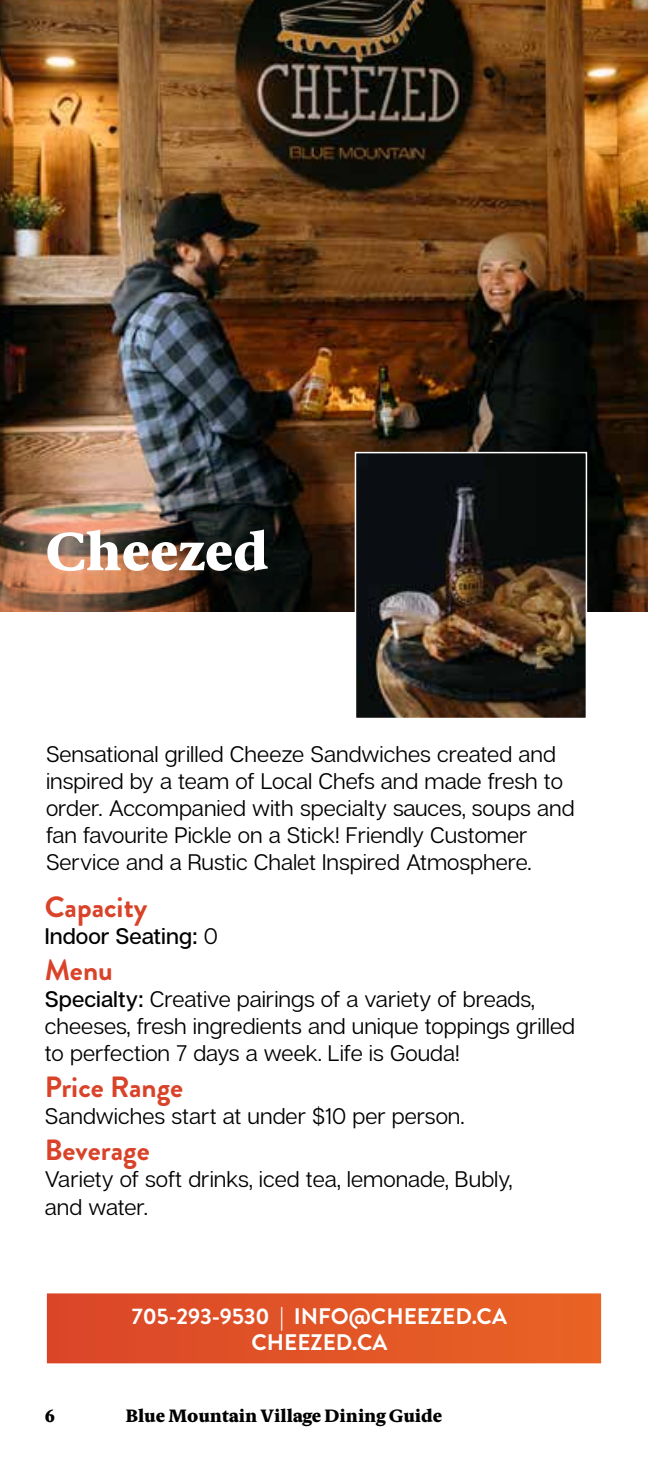
<style>
.page{position:relative;width:648px;height:1458px;background:#fff}
.page>*{position:absolute;margin:0;border:0;box-sizing:border-box;transform-origin:0 0}
.t1{font:900 54px "Berlingske Serif Tx";color:#fff}
.t2{font:700 29.25px "Brandon Grotesque";color:#d94329}
.t3{font:22.5px/27px "Articulat CF";color:#000}
.t4{font:700 22.5px/25.9px "Brandon Grotesque";color:#fff;text-align:center}
.t5{font:500 22.5px "Articulat CF";color:#000}
.t6{font:900 18px "Berlingske Serif Tx";color:#000}
.s1{font-weight:400}
.s2{font-weight:500}
</style>
<div class="page">
<img style="left:0;top:0;width:648px;height:167px">
<div style="left:46px;top:1293px;width:556px;height:71px;background:linear-gradient(to right,#da4528,#e96324)"></div>
<div style="left:45px;top:1292px;width:558px;height:73px;border:2px solid #fff"></div>
<img style="left:0;top:167px;width:648px;height:444px">
<img style="left:358px;top:455px;width:226px;height:261px">
<div style="left:355px;top:452px;width:232px;height:267px;border:2px solid #fff"></div>
<h1 class="t1" style="left:45px;top:512px;width:224px">Cheezed</h1>
<p class="t3" style="left:46px;top:741px;width:530px">Sensational grilled Cheeze Sandwiches created and inspired by a team of Local Chefs and made fresh to order. Accompanied with specialty sauces, soups and fan favourite Pickle on a Stick! Friendly Customer Service and a Rustic Chalet Inspired Atmosphere.</p>
<h2 class="t2" style="left:45px;top:887px;width:104px">Capacity</h2>
<p class="t5" style="left:45px;top:923px;width:175px">Indoor Seating: <span class="s1">0</span></p>
<h2 class="t2" style="left:45px;top:950px;width:70px">Menu</h2>
<p class="t3" style="left:45px;top:986px;width:532px"><span class="s2">Specialty:</span> Creative pairings of a variety of breads, cheeses, fresh ingredients and unique toppings grilled to perfection 7 days a week. Life is Gouda!</p>
<h2 class="t2" style="left:45px;top:1067px;width:140px">Price Range</h2>
<p class="t3" style="left:45px;top:1103px;width:421px">Sandwiches start at under $10 per person.</p>
<h2 class="t2" style="left:45px;top:1130px;width:107px">Beverage</h2>
<p class="t3" style="left:45px;top:1166px;width:469px;line-height:28.1px">Variety of soft drinks, iced tea, lemonade, Bubly, and water.</p>
<p class="t4" style="left:132px;top:1303px;width:377px">705-293-9530 | INFO@CHEEZED.CA<br>CHEEZED.CA</p>
<p class="t6" style="left:45px;top:1403px;width:12px">6</p>
<p class="t6" style="left:126px;top:1403px;width:318px">Blue Mountain Village Dining Guide</p>
</div>
